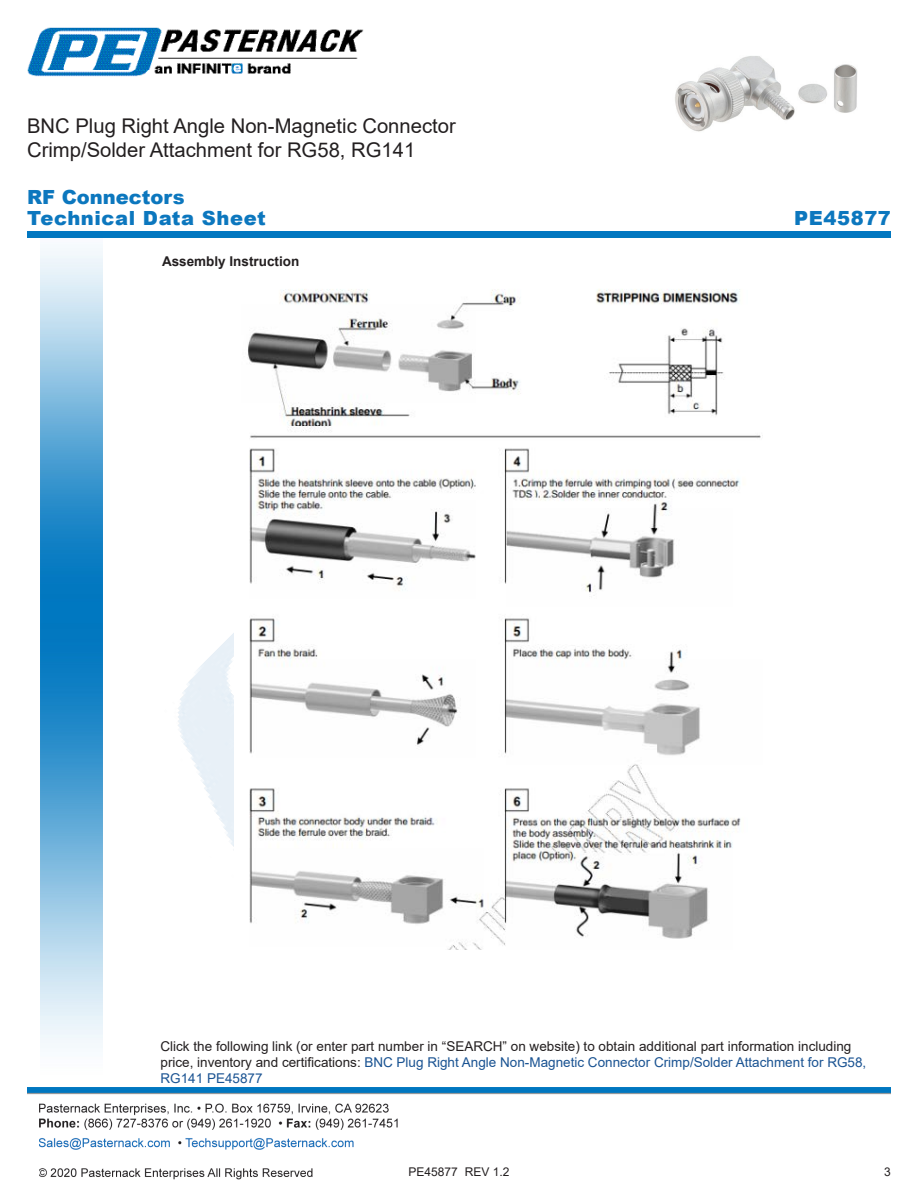
<style>
.page{position:relative;width:918px;height:1188px;background:#fff}
.page>*{position:absolute;margin:0;border:0;box-sizing:border-box;transform-origin:0 0}
.Web_Description_Para{font:20.25px/24.3px "Arial";color:#231f20}
.t1{font:900 19.5px "Arial";letter-spacing:.03em;color:#0c77be}
.t2{font:900 19.5px "Arial";color:#0c77be}
.Description_and_PN_L{font:13.5px/16.2px "Arial";color:#231f20}
.Head2{font:700 13.5px "Arial";color:#231f20}
.t3{font:12px "Arial";color:#231f20}
.s1{color:#1a5392}
</style>
<div class="page">
<img style="left:39px;top:1103px;width:359px;height:77px">
<img style="left:102px;top:248px;width:380px;height:722px">
<img style="left:40px;top:237px;width:62px;height:811px">
<img style="left:27px;top:1088px;width:864px;height:7px">
<div style="left:27px;top:231px;width:864px;height:6px;background:#0177c0"></div>
<img style="left:27px;top:27px;width:337px;height:50px">
<img style="left:235px;top:274px;width:528px;height:675px">
<img style="left:675px;top:56px;width:182px;height:76px">
<h1 class="Web_Description_Para" style="left:27px;top:114px;width:430px">BNC Plug Right Angle Non-Magnetic Connector<br>Crimp/Solder Attachment for RG58, RG141</h1>
<p class="t2" style="left:27px;top:183px;width:159px">RF Connectors</p>
<p class="t1" style="left:27px;top:204px;width:240px">Technical Data Sheet</p>
<p class="t1" style="left:794px;top:203px;width:98px">PE45877</p>
<p class="Head2" style="left:162px;top:252px;width:139px">Assembly Instruction</p>
<p class="Description_and_PN_L" style="left:160px;top:1038px;width:707px">Click the following link (or enter part number in “SEARCH” on website) to obtain additional part information including price, inventory and certifications: <span class="s1">BNC Plug Right Angle Non-Magnetic Connector Crimp/Solder Attachment for RG58,<br>RG141 PE45877</span></p>
<p class="t3" style="left:409px;top:1163px;width:102px">PE45877 REV 1.2</p>
<p class="t3" style="left:884px;top:1163px;width:8px">3</p>
</div>
